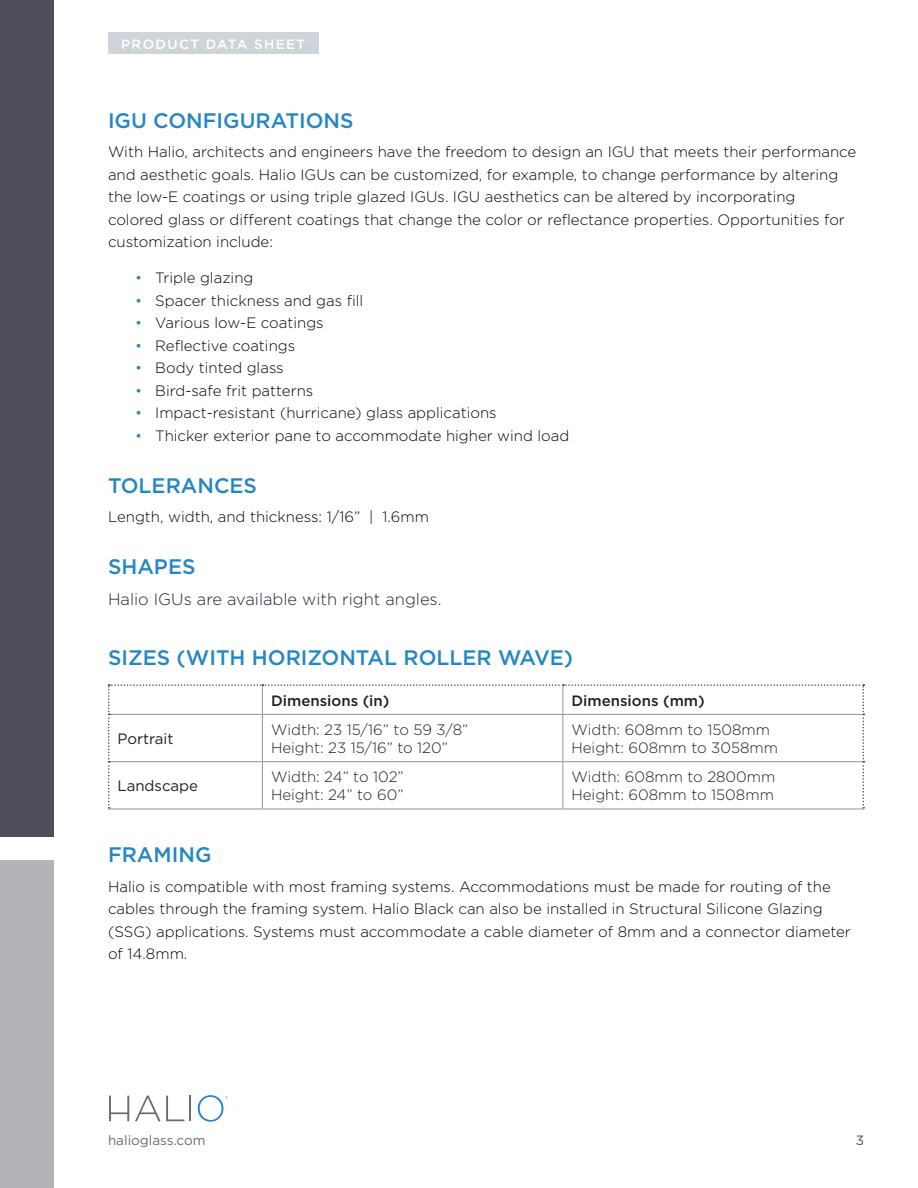
<style>
.page{position:relative;width:918px;height:1188px;background:#fff}
.page>*{position:absolute;margin:0;border:0;box-sizing:border-box;transform-origin:0 0}
.t1{font:500 21px "Gotham";color:#2487c4}
.t2{font:300 16.5px "Gotham";color:#1b2838}
.t3{font:300 15px/22.5px "Gotham";color:#000212}
.t4{font:300 15px "Gotham";color:#231f20}
.t5{font:500 15px "Gotham";color:#231f20}
.t6{font:15px "Gotham";color:#231f20}
.t7{font:500 13.5px "Gotham";letter-spacing:.1em;color:#fff}
.t8{font:13.5px "Gotham";color:#646d75}
.t9{font:13.5px "Gotham";color:#4c4e50}
.s1{color:#2487c4}
</style>
<div class="page">
<svg style="left:135px;top:1096px;width:49px;height:25px"></svg>
<hr style="left:189px;top:1096px;width:2px;height:25px;background:#646d74">
<svg style="left:109px;top:1096px;width:20px;height:25px"></svg>
<svg style="left:198px;top:1095px;width:30px;height:27px"></svg>
<div style="left:0;top:0;width:54px;height:837px;background:#4d4e59"></div>
<div style="left:0;top:860px;width:54px;height:328px;background:#b3b3b8"></div>
<div style="left:108px;top:33px;width:211px;height:21px;background:#d1d3da"></div>
<hr style="left:108px;top:809px;width:154px;height:1px;background:#8f94a0">
<hr style="left:262px;top:809px;width:301px;height:1px;background:#8f94a0">
<hr style="left:563px;top:809px;width:301px;height:1px;background:#8f94a0">
<svg style="left:108px;top:684px;width:756px;height:125px"></svg>
<p class="t7" style="left:121px;top:35px;width:186px">PRODUCT DATA SHEET</p>
<p class="t1" style="left:108px;top:107px;width:247px">IGU CONFIGURATIONS</p>
<p class="t3" style="left:108px;top:140px;width:750px">With Halio, architects and engineers have the freedom to design an IGU that meets their performance and aesthetic goals. Halio IGUs can be customized, for example, to change performance by altering the low-E coatings or using triple glazed IGUs. IGU aesthetics can be altered by incorporating<br>colored glass or different coatings that change the color or reflectance properties. Opportunities for customization include:</p>
<p class="t3" style="left:135px;top:266px;width:120px"><span class="s1">•</span> Triple glazing</p>
<p class="t3" style="left:135px;top:289px;width:230px"><span class="s1">•</span> Spacer thickness and gas fill</p>
<p class="t3" style="left:135px;top:311px;width:190px"><span class="s1">•</span> Various low-E coatings</p>
<p class="t3" style="left:135px;top:334px;width:162px"><span class="s1">•</span> Reflective coatings</p>
<p class="t3" style="left:135px;top:356px;width:150px"><span class="s1">•</span> Body tinted glass</p>
<p class="t3" style="left:135px;top:379px;width:180px"><span class="s1">•</span> Bird-safe frit patterns</p>
<p class="t3" style="left:135px;top:401px;width:363px"><span class="s1">•</span> Impact-resistant (hurricane) glass applications</p>
<p class="t3" style="left:135px;top:424px;width:436px"><span class="s1">•</span> Thicker exterior pane to accommodate higher wind load</p>
<p class="t1" style="left:108px;top:472px;width:151px">TOLERANCES</p>
<p class="t3" style="left:108px;top:505px;width:323px">Length, width, and thickness: 1/16” | 1.6mm</p>
<p class="t1" style="left:108px;top:553px;width:89px">SHAPES</p>
<p class="t2" style="left:108px;top:589px;width:335px">Halio IGUs are available with right angles.</p>
<p class="t1" style="left:108px;top:644px;width:467px">SIZES (WITH HORIZONTAL ROLLER WAVE)</p>
<p class="t5" style="left:271px;top:691px;width:120px">Dimensions (in)</p>
<p class="t5" style="left:571px;top:691px;width:135px">Dimensions (mm)</p>
<p class="t6" style="left:117px;top:729px;width:58px">Portrait</p>
<p class="t4" style="left:271px;top:720px;width:199px">Width: 23 15/16” to 59 3/8”</p>
<p class="t4" style="left:271px;top:738px;width:178px">Height: 23 15/16” to 120”</p>
<p class="t4" style="left:571px;top:720px;width:200px">Width: 608mm to 1508mm</p>
<p class="t4" style="left:571px;top:738px;width:208px">Height: 608mm to 3058mm</p>
<p class="t6" style="left:117px;top:776px;width:82px">Landscape</p>
<p class="t4" style="left:271px;top:768px;width:134px">Width: 24” to 102”</p>
<p class="t4" style="left:271px;top:786px;width:134px">Height: 24” to 60”</p>
<p class="t4" style="left:571px;top:768px;width:205px">Width: 608mm to 2800mm</p>
<p class="t4" style="left:571px;top:786px;width:204px">Height: 608mm to 1508mm</p>
<p class="t1" style="left:108px;top:841px;width:105px">FRAMING</p>
<p class="t3" style="left:108px;top:875px;width:744px">Halio is compatible with most framing systems. Accommodations must be made for routing of the cables through the framing system. Halio Black can also be installed in Structural Silicone Glazing (SSG) applications. Systems must accommodate a cable diameter of 8mm and a connector diameter of 14.8mm.</p>
<p class="t8" style="left:108px;top:1131px;width:99px">halioglass.com</p>
<p class="t9" style="left:856px;top:1131px;width:10px">3</p>
</div>
